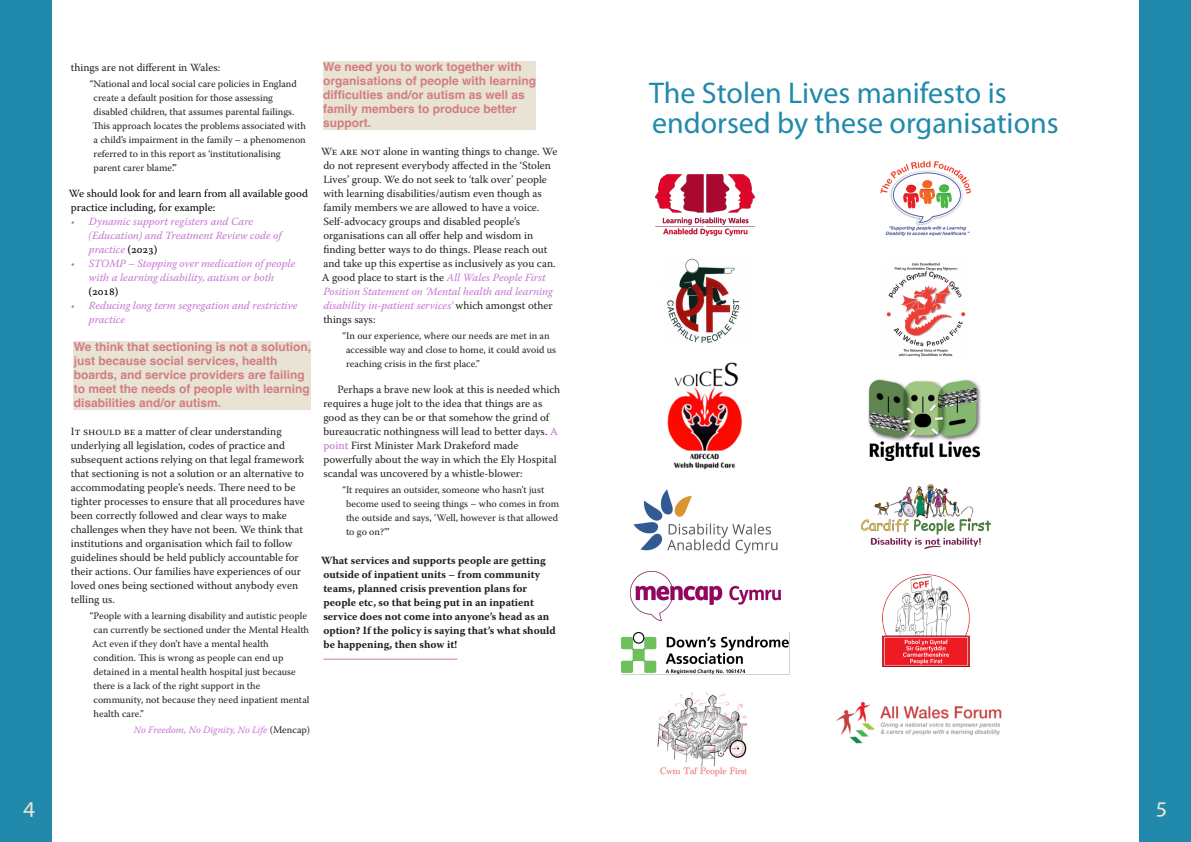
<style>
.page{position:relative;width:1191px;height:842px;background:#fff}
.page>*{position:absolute;margin:0;border:0;box-sizing:border-box;transform-origin:0 0}
.t1{font:30px "Myriad Pro";color:#2089ac}
.t2{font:24px "Myriad Pro";color:#e9e3d5}
.t3{font:700 12px "Helvetica";color:#d27e81}
.t4{font:11px "Warnock Pro";color:#231f20}
.t5{font:italic 11px "Warnock Pro";color:#c573d2}
.t6{font:700 11px "Warnock Pro";color:#231f20}
.t7{font:11px "Warnock Pro";color:#000}
.t8{font:11px "Warnock Pro Capt";color:#000}
.t9{font:10px "Warnock Pro";color:#231f20}
.t10{font:italic 10px "Warnock Pro";color:#c573d2}
.s1{font-family:"Warnock Pro Capt";font-style:normal;color:#000}
.s2{font-style:normal;color:#231f20}
.s3{font-style:italic;color:#c573d2}
.s4{font-family:"Warnock Pro Capt";color:#c573d2}
</style>
<div class="page">
<div style="left:0;top:0;width:51px;height:842px;background:#2089ac"></div>
<div style="left:1139px;top:0;width:52px;height:842px;background:#2089ac"></div>
<div style="left:74px;top:341px;width:237px;height:68px;background:#e9e3d5"></div>
<div style="left:323px;top:61px;width:213px;height:68px;background:#e9e3d5"></div>
<hr style="left:323px;top:659px;width:134px;height:1px;background:#d27e81">
<img style="left:667px;top:362px;width:76px;height:108px">
<img style="left:667px;top:258px;width:73px;height:86px">
<img style="left:880px;top:160px;width:91px;height:76px">
<img style="left:886px;top:262px;width:80px;height:95px">
<img style="left:655px;top:174px;width:100px;height:62px">
<img style="left:861px;top:484px;width:130px;height:65px">
<img style="left:621px;top:633px;width:169px;height:42px">
<img style="left:882px;top:574px;width:88px;height:92px">
<img style="left:868px;top:379px;width:112px;height:82px">
<img style="left:631px;top:572px;width:149px;height:48px">
<img style="left:836px;top:702px;width:166px;height:42px">
<img style="left:657px;top:692px;width:91px;height:85px">
<img style="left:633px;top:489px;width:145px;height:65px">
<p class="t4" style="left:71px;top:63px;width:151px">things are not different in Wales:</p>
<p class="t9" style="left:90px;top:79px;width:209px">“National and local social care policies in England</p>
<p class="t9" style="left:94px;top:93px;width:181px">create a default position for those assessing</p>
<p class="t9" style="left:94px;top:107px;width:203px">disabled children, that assumes parental failings.</p>
<p class="t9" style="left:92px;top:121px;width:215px">This approach locates the problems associated with</p>
<p class="t9" style="left:94px;top:135px;width:214px">a child’s impairment in the family – a phenomenon</p>
<p class="t9" style="left:94px;top:149px;width:189px">referred to in this report as ‘institutionalising</p>
<p class="t9" style="left:94px;top:163px;width:85px">parent carer blame’.”</p>
<p class="t7" style="left:69px;top:189px;width:241px">We should look for and learn from all available good</p>
<p class="t7" style="left:71px;top:203px;width:146px">practice including, for example:</p>
<p class="t5" style="left:71px;top:217px;width:184px">• Dynamic support registers and Care</p>
<p class="t5" style="left:89px;top:231px;width:194px">(Education) and Treatment Review code of</p>
<p class="t5" style="left:89px;top:245px;width:70px">practice <span class="s1">(2023)</span></p>
<p class="t5" style="left:71px;top:259px;width:226px">• STOMP – Stopping over medication of people</p>
<p class="t5" style="left:89px;top:273px;width:187px">with a learning disability, autism or both</p>
<p class="t8" style="left:88px;top:287px;width:32px">(2018)</p>
<p class="t5" style="left:71px;top:301px;width:228px">• Reducing long term segregation and restrictive</p>
<p class="t5" style="left:89px;top:315px;width:38px">practice</p>
<p class="t3" style="left:74px;top:342px;width:239px">We think that sectioning is not a solution,</p>
<p class="t3" style="left:74px;top:356px;width:205px">just because social services, health</p>
<p class="t3" style="left:74px;top:370px;width:232px">boards, and service providers are failing</p>
<p class="t3" style="left:74px;top:384px;width:238px">to meet the needs of people with learning</p>
<p class="t3" style="left:74px;top:398px;width:149px">disabilities and/or autism.</p>
<p class="t4" style="left:71px;top:427px;width:212px">IT SHOULD BE a matter of clear understanding</p>
<p class="t4" style="left:71px;top:441px;width:216px">underlying all legislation, codes of practice and</p>
<p class="t4" style="left:71px;top:455px;width:235px">subsequent actions relying on that legal framework</p>
<p class="t4" style="left:71px;top:469px;width:235px">that sectioning is not a solution or an alternative to</p>
<p class="t4" style="left:71px;top:483px;width:226px">accommodating people’s needs. There need to be</p>
<p class="t4" style="left:71px;top:497px;width:235px">tighter processes to ensure that all procedures have</p>
<p class="t4" style="left:71px;top:511px;width:217px">been correctly followed and clear ways to make</p>
<p class="t4" style="left:71px;top:525px;width:234px">challenges when they have not been. We think that</p>
<p class="t4" style="left:71px;top:539px;width:223px">institutions and organisation which fail to follow</p>
<p class="t4" style="left:71px;top:553px;width:229px">guidelines should be held publicly accountable for</p>
<p class="t4" style="left:71px;top:567px;width:232px">their actions. Our families have experiences of our</p>
<p class="t4" style="left:71px;top:581px;width:229px">loved ones being sectioned without anybody even</p>
<p class="t4" style="left:71px;top:595px;width:46px">telling us.</p>
<p class="t9" style="left:90px;top:611px;width:219px">“People with a learning disability and autistic people</p>
<p class="t9" style="left:94px;top:625px;width:217px">can currently be sectioned under the Mental Health</p>
<p class="t9" style="left:92px;top:639px;width:178px">Act even if they don’t have a mental health</p>
<p class="t9" style="left:94px;top:653px;width:191px">condition. This is wrong as people can end up</p>
<p class="t9" style="left:94px;top:667px;width:204px">detained in a mental health hospital just because</p>
<p class="t9" style="left:94px;top:681px;width:168px">there is a lack of the right support in the</p>
<p class="t9" style="left:94px;top:695px;width:217px">community, not because they need inpatient mental</p>
<p class="t9" style="left:94px;top:709px;width:52px">health care.”</p>
<p class="t10" style="left:134px;top:725px;width:178px">No Freedom, No Dignity, No Life <span class="s2">(Mencap)</span></p>
<p class="t3" style="left:323px;top:62px;width:200px">We need you to work together with</p>
<p class="t3" style="left:323px;top:76px;width:214px">organisations of people with learning</p>
<p class="t3" style="left:323px;top:90px;width:203px">difficulties and/or autism as well as</p>
<p class="t3" style="left:323px;top:104px;width:195px">family members to produce better</p>
<p class="t3" style="left:323px;top:118px;width:49px">support.</p>
<p class="t4" style="left:321px;top:147px;width:238px">WE ARE NOT alone in wanting things to change. We</p>
<p class="t4" style="left:323px;top:161px;width:229px">do not represent everybody affected in the ‘Stolen</p>
<p class="t4" style="left:323px;top:175px;width:225px">Lives’ group. We do not seek to ‘talk over’ people</p>
<p class="t4" style="left:323px;top:189px;width:220px">with learning disabilities/autism even though as</p>
<p class="t4" style="left:323px;top:203px;width:217px">family members we are allowed to have a voice.</p>
<p class="t4" style="left:323px;top:217px;width:198px">Self-advocacy groups and disabled people’s</p>
<p class="t4" style="left:323px;top:231px;width:211px">organisations can all offer help and wisdom in</p>
<p class="t4" style="left:323px;top:245px;width:226px">finding better ways to do things. Please reach out</p>
<p class="t4" style="left:323px;top:259px;width:234px">and take up this expertise as inclusively as you can.</p>
<p class="t4" style="left:322px;top:273px;width:225px">A good place to start is the <span class="s3">All Wales People First</span></p>
<p class="t5" style="left:323px;top:287px;width:231px">Position Statement on ‘Mental health and learning</p>
<p class="t5" style="left:323px;top:301px;width:231px">disability in-patient services’ <span class="s2">which amongst other</span></p>
<p class="t4" style="left:323px;top:315px;width:54px">things says:</p>
<p class="t9" style="left:342px;top:331px;width:209px">“In our experience, where our needs are met in an</p>
<p class="t9" style="left:346px;top:345px;width:212px">accessible way and close to home, it could avoid us</p>
<p class="t9" style="left:346px;top:359px;width:135px">reaching crisis in the first place.”</p>
<p class="t4" style="left:337px;top:385px;width:224px">Perhaps a brave new look at this is needed which</p>
<p class="t4" style="left:323px;top:399px;width:220px">requires a huge jolt to the idea that things are as</p>
<p class="t4" style="left:323px;top:413px;width:227px">good as they can be or that somehow the grind of</p>
<p class="t4" style="left:323px;top:427px;width:236px">bureaucratic nothingness will lead to better days. <span class="s4">A</span></p>
<p class="t4" style="left:323px;top:441px;width:197px"><span class="s4">point</span> First Minister Mark Drakeford made</p>
<p class="t4" style="left:323px;top:455px;width:235px">powerfully about the way in which the Ely Hospital</p>
<p class="t4" style="left:323px;top:469px;width:201px">scandal was uncovered by a whistle-blower:</p>
<p class="t9" style="left:342px;top:485px;width:203px">“It requires an outsider, someone who hasn’t just</p>
<p class="t9" style="left:346px;top:499px;width:215px">become used to seeing things – who comes in from</p>
<p class="t9" style="left:346px;top:513px;width:214px">the outside and says, ‘Well, however is that allowed</p>
<p class="t9" style="left:346px;top:527px;width:45px">to go on?’”</p>
<p class="t6" style="left:321px;top:556px;width:226px">What services and supports people are getting</p>
<p class="t6" style="left:323px;top:570px;width:218px">outside of inpatient units – from community</p>
<p class="t6" style="left:323px;top:584px;width:205px">teams, planned crisis prevention plans for</p>
<p class="t6" style="left:323px;top:598px;width:212px">people etc, so that being put in an inpatient</p>
<p class="t6" style="left:323px;top:612px;width:227px">service does not come into anyone’s head as an</p>
<p class="t6" style="left:323px;top:626px;width:234px">option? If the policy is saying that’s what should</p>
<p class="t6" style="left:323px;top:640px;width:135px">be happening, then show it!</p>
<p class="t1" style="left:649px;top:81px;width:359px">The Stolen Lives manifesto is</p>
<p class="t1" style="left:652px;top:111px;width:408px">endorsed by these organisations</p>
<p class="t2" style="left:23px;top:796px;width:14px">4</p>
<p class="t2" style="left:1155px;top:796px;width:14px">5</p>
</div>
